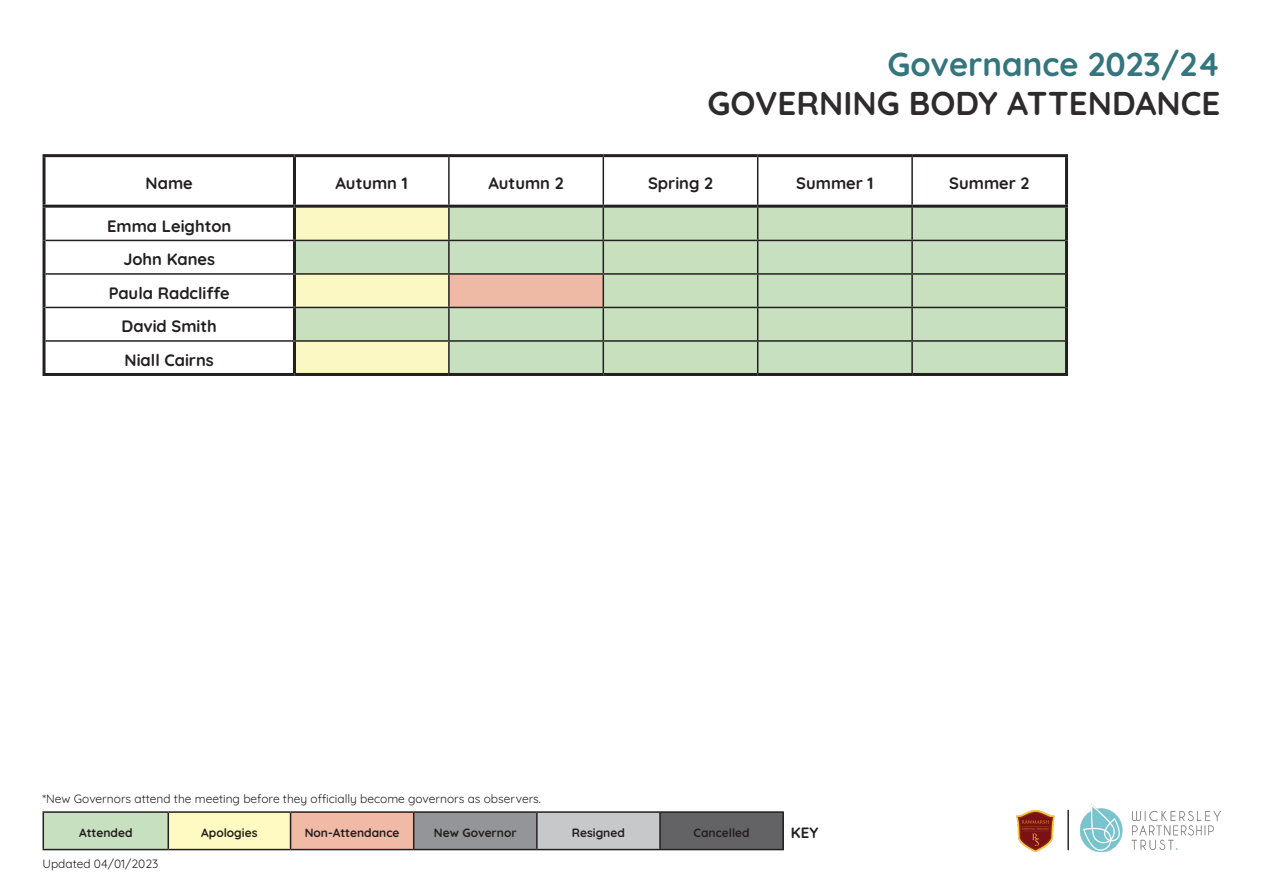
<style>
.page{position:relative;width:1263px;height:893px;background:#fff}
.page>*{position:absolute;margin:0;border:0;box-sizing:border-box;transform-origin:0 0}
.t1{font:700 33px "Quicksand";color:#2e2b2c}
.t2{font:700 33px "Quicksand";color:#34757e}
.t3{font:700 16.5px "Quicksand";color:#231f20}
.t4{font:700 15px "Quicksand";color:#231f20}
.t5{font:12px "Quicksand";color:#231f20}
.t6{font:700 12px "Quicksand";color:#231f20}
</style>
<div class="page">
<div style="left:43px;top:812px;width:125px;height:37px;background:#c7e0bf"></div>
<div style="left:168px;top:812px;width:123px;height:37px;background:#fffac1"></div>
<div style="left:291px;top:812px;width:123px;height:37px;background:#f0baa6"></div>
<div style="left:414px;top:812px;width:123px;height:37px;background:#939598"></div>
<div style="left:537px;top:812px;width:123px;height:37px;background:#c7c8ca"></div>
<div style="left:660px;top:812px;width:123px;height:37px;background:#636366"></div>
<hr style="left:43px;top:811px;width:125px;height:2px;background:#231f20">
<hr style="left:43px;top:813px;width:1px;height:36px;background:#231f20">
<hr style="left:168px;top:811px;width:123px;height:2px;background:#231f20">
<hr style="left:168px;top:813px;width:1px;height:36px;background:#231f20">
<hr style="left:291px;top:811px;width:123px;height:2px;background:#231f20">
<hr style="left:290px;top:813px;width:1px;height:36px;background:#231f20">
<hr style="left:414px;top:811px;width:123px;height:2px;background:#231f20">
<hr style="left:413px;top:813px;width:1px;height:36px;background:#231f20">
<hr style="left:537px;top:811px;width:123px;height:2px;background:#231f20">
<hr style="left:536px;top:813px;width:2px;height:36px;background:#231f20">
<hr style="left:660px;top:811px;width:124px;height:2px;background:#231f20">
<hr style="left:659px;top:813px;width:2px;height:36px;background:#231f20">
<hr style="left:782px;top:813px;width:2px;height:36px;background:#231f20">
<hr style="left:43px;top:849px;width:125px;height:1px;background:#231f20">
<hr style="left:168px;top:849px;width:123px;height:1px;background:#231f20">
<hr style="left:291px;top:849px;width:123px;height:1px;background:#231f20">
<hr style="left:414px;top:849px;width:123px;height:1px;background:#231f20">
<hr style="left:537px;top:849px;width:123px;height:1px;background:#231f20">
<hr style="left:660px;top:849px;width:124px;height:1px;background:#231f20">
<svg style="left:296px;top:208px;width:769px;height:165px;background:#cce1bd"></svg>
<div style="left:449px;top:274px;width:154px;height:33px;background:#efbaa5"></div>
<hr style="left:43px;top:208px;width:3px;height:32px;background:#231f20">
<hr style="left:43px;top:240px;width:3px;height:34px;background:#231f20">
<hr style="left:43px;top:274px;width:3px;height:33px;background:#231f20">
<hr style="left:43px;top:307px;width:3px;height:34px;background:#231f20">
<hr style="left:43px;top:341px;width:3px;height:32px;background:#231f20">
<hr style="left:43px;top:373px;width:251px;height:3px;background:#231f20">
<hr style="left:46px;top:240px;width:248px;height:1px;background:#231f20">
<hr style="left:46px;top:273px;width:248px;height:2px;background:#231f20">
<hr style="left:46px;top:307px;width:248px;height:1px;background:#231f20">
<hr style="left:46px;top:340px;width:248px;height:2px;background:#231f20">
<hr style="left:294px;top:154px;width:155px;height:3px;background:#231f20">
<hr style="left:449px;top:154px;width:154px;height:3px;background:#231f20">
<hr style="left:603px;top:154px;width:155px;height:3px;background:#231f20">
<hr style="left:758px;top:154px;width:154px;height:3px;background:#231f20">
<hr style="left:912px;top:154px;width:156px;height:3px;background:#231f20">
<hr style="left:1065px;top:157px;width:3px;height:48px;background:#231f20">
<hr style="left:294px;top:205px;width:155px;height:3px;background:#231f20">
<hr style="left:449px;top:205px;width:154px;height:3px;background:#231f20">
<hr style="left:603px;top:205px;width:155px;height:3px;background:#231f20">
<hr style="left:758px;top:205px;width:154px;height:3px;background:#231f20">
<hr style="left:912px;top:205px;width:156px;height:3px;background:#231f20">
<hr style="left:448px;top:157px;width:2px;height:48px;background:#231f20">
<hr style="left:602px;top:157px;width:2px;height:48px;background:#231f20">
<hr style="left:757px;top:157px;width:1px;height:48px;background:#231f20">
<hr style="left:911px;top:157px;width:2px;height:48px;background:#231f20">
<hr style="left:293px;top:208px;width:3px;height:32px;background:#231f20">
<hr style="left:1065px;top:208px;width:3px;height:32px;background:#231f20">
<hr style="left:293px;top:241px;width:3px;height:32px;background:#231f20">
<hr style="left:1065px;top:240px;width:3px;height:34px;background:#231f20">
<hr style="left:293px;top:275px;width:3px;height:32px;background:#231f20">
<hr style="left:1065px;top:274px;width:3px;height:33px;background:#231f20">
<hr style="left:293px;top:308px;width:3px;height:32px;background:#231f20">
<hr style="left:1065px;top:307px;width:3px;height:34px;background:#231f20">
<hr style="left:293px;top:342px;width:3px;height:31px;background:#231f20">
<hr style="left:1065px;top:341px;width:3px;height:32px;background:#231f20">
<hr style="left:448px;top:208px;width:2px;height:32px;background:#231f20">
<hr style="left:602px;top:208px;width:2px;height:32px;background:#231f20">
<hr style="left:757px;top:208px;width:1px;height:32px;background:#231f20">
<hr style="left:911px;top:208px;width:2px;height:32px;background:#231f20">
<hr style="left:294px;top:240px;width:155px;height:1px;background:#231f20">
<hr style="left:449px;top:240px;width:154px;height:1px;background:#231f20">
<hr style="left:448px;top:241px;width:2px;height:32px;background:#231f20">
<hr style="left:603px;top:240px;width:155px;height:1px;background:#231f20">
<hr style="left:602px;top:241px;width:2px;height:32px;background:#231f20">
<hr style="left:758px;top:240px;width:154px;height:1px;background:#231f20">
<hr style="left:757px;top:241px;width:1px;height:32px;background:#231f20">
<hr style="left:912px;top:240px;width:153px;height:1px;background:#231f20">
<hr style="left:911px;top:241px;width:2px;height:32px;background:#231f20">
<hr style="left:294px;top:273px;width:155px;height:2px;background:#231f20">
<hr style="left:449px;top:273px;width:154px;height:2px;background:#231f20">
<hr style="left:448px;top:275px;width:2px;height:32px;background:#231f20">
<hr style="left:603px;top:273px;width:155px;height:2px;background:#231f20">
<hr style="left:602px;top:275px;width:2px;height:32px;background:#231f20">
<hr style="left:758px;top:273px;width:154px;height:2px;background:#231f20">
<hr style="left:757px;top:275px;width:1px;height:32px;background:#231f20">
<hr style="left:912px;top:273px;width:153px;height:2px;background:#231f20">
<hr style="left:911px;top:275px;width:2px;height:32px;background:#231f20">
<hr style="left:294px;top:307px;width:155px;height:1px;background:#231f20">
<hr style="left:449px;top:307px;width:154px;height:1px;background:#231f20">
<hr style="left:448px;top:308px;width:2px;height:32px;background:#231f20">
<hr style="left:603px;top:307px;width:155px;height:1px;background:#231f20">
<hr style="left:602px;top:308px;width:2px;height:32px;background:#231f20">
<hr style="left:758px;top:307px;width:154px;height:1px;background:#231f20">
<hr style="left:757px;top:308px;width:1px;height:32px;background:#231f20">
<hr style="left:912px;top:307px;width:153px;height:1px;background:#231f20">
<hr style="left:911px;top:308px;width:2px;height:32px;background:#231f20">
<hr style="left:294px;top:340px;width:155px;height:2px;background:#231f20">
<hr style="left:449px;top:340px;width:154px;height:2px;background:#231f20">
<hr style="left:448px;top:342px;width:2px;height:31px;background:#231f20">
<hr style="left:603px;top:340px;width:155px;height:2px;background:#231f20">
<hr style="left:602px;top:342px;width:2px;height:31px;background:#231f20">
<hr style="left:758px;top:340px;width:154px;height:2px;background:#231f20">
<hr style="left:757px;top:342px;width:1px;height:31px;background:#231f20">
<hr style="left:912px;top:340px;width:153px;height:2px;background:#231f20">
<hr style="left:911px;top:342px;width:2px;height:31px;background:#231f20">
<hr style="left:294px;top:373px;width:155px;height:3px;background:#231f20">
<hr style="left:449px;top:373px;width:154px;height:3px;background:#231f20">
<hr style="left:603px;top:373px;width:155px;height:3px;background:#231f20">
<hr style="left:758px;top:373px;width:154px;height:3px;background:#231f20">
<hr style="left:912px;top:373px;width:156px;height:3px;background:#231f20">
<hr style="left:43px;top:154px;width:251px;height:3px;background:#231f20">
<hr style="left:43px;top:157px;width:3px;height:48px;background:#231f20">
<hr style="left:293px;top:157px;width:3px;height:48px;background:#231f20">
<hr style="left:43px;top:205px;width:251px;height:3px;background:#231f20">
<img style="left:1016px;top:810px;width:38px;height:41px">
<img style="left:1080px;top:805px;width:140px;height:46px">
<hr style="left:1067px;top:810px;width:2px;height:40px;background:#2e2b2c">
<p class="t2" style="left:887px;top:38px;width:334px">Governance 2023/24</p>
<p class="t1" style="left:707px;top:78px;width:514px">GOVERNING BODY ATTENDANCE</p>
<p class="t3" style="left:146px;top:170px;width:49px">Name</p>
<p class="t3" style="left:336px;top:170px;width:74px">Autumn 1</p>
<p class="t3" style="left:489px;top:170px;width:77px">Autumn 2</p>
<p class="t3" style="left:648px;top:170px;width:66px">Spring 2</p>
<p class="t3" style="left:796px;top:170px;width:79px">Summer 1</p>
<p class="t3" style="left:949px;top:170px;width:82px">Summer 2</p>
<p class="t3" style="left:107px;top:213px;width:126px">Emma Leighton</p>
<p class="t3" style="left:123px;top:247px;width:93px">John Kanes</p>
<p class="t3" style="left:109px;top:280px;width:123px">Paula Radcliffe</p>
<p class="t3" style="left:122px;top:314px;width:97px">David Smith</p>
<p class="t3" style="left:125px;top:347px;width:91px">Niall Cairns</p>
<p class="t5" style="left:43px;top:789px;width:500px">*New Governors attend the meeting before they officially become governors as observers.</p>
<p class="t6" style="left:79px;top:823px;width:55px">Attended</p>
<p class="t6" style="left:201px;top:823px;width:58px">Apologies</p>
<p class="t6" style="left:305px;top:823px;width:96px">Non-Attendance</p>
<p class="t6" style="left:434px;top:823px;width:84px">New Governor</p>
<p class="t6" style="left:572px;top:823px;width:54px">Resigned</p>
<p class="t6" style="left:693px;top:823px;width:58px">Cancelled</p>
<p class="t4" style="left:791px;top:821px;width:29px">KEY</p>
<p class="t5" style="left:43px;top:854px;width:117px">Updated 04/01/2023</p>
</div>
